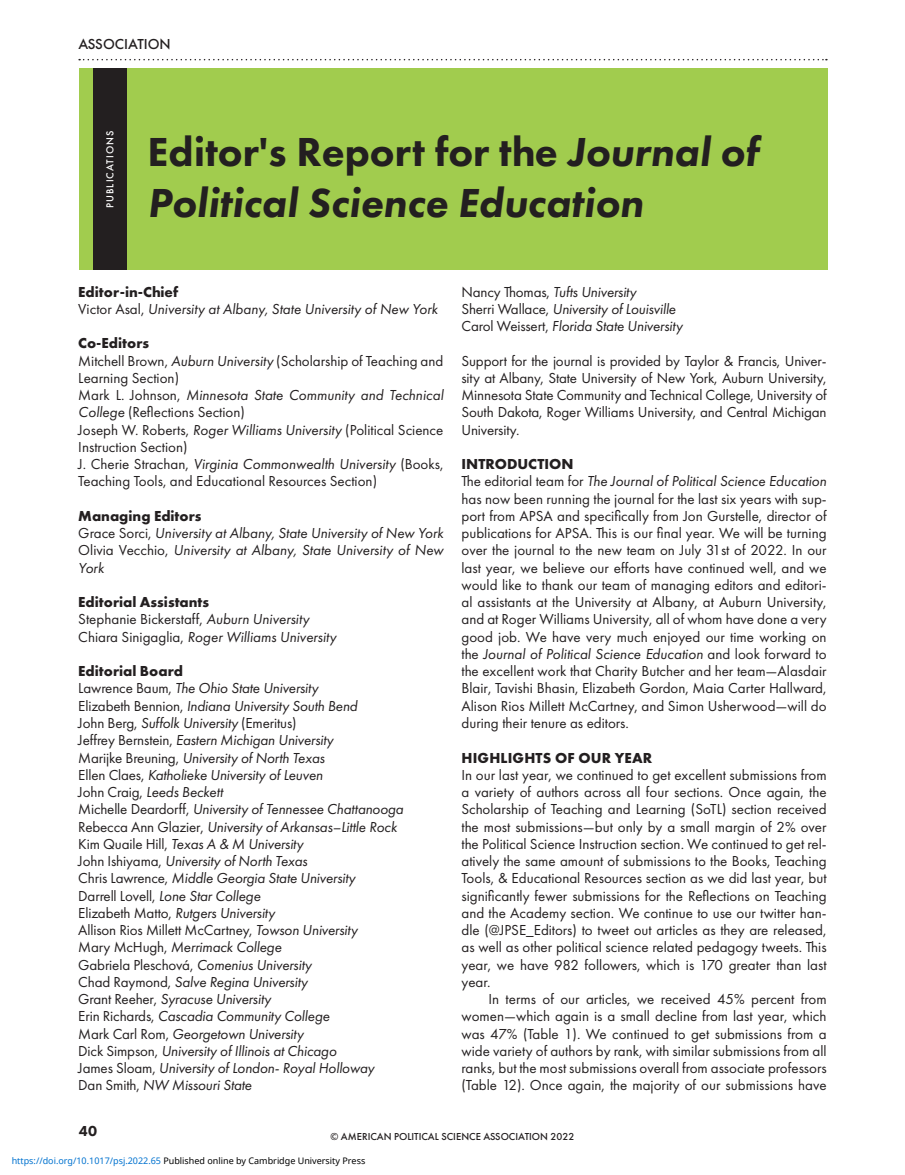
<style>
.page{position:relative;width:905px;height:1175px;background:#fff}
.page>*{position:absolute;margin:0;border:0;box-sizing:border-box;transform-origin:0 0}
.t1{font:800 42px "Futura PT";color:#231f20}
.t2{font:italic 800 42px "Futura PT";color:#231f20}
.t3{font:15px/17.2px "Futura PT";color:#231f20;text-align:justify}
.t4{font:italic 15px/17.2px "Futura PT";letter-spacing:-.01em;color:#231f20}
.t5{font:700 15px "Futura PT";letter-spacing:.01em;color:#231f20}
.t6{font:500 15px "Futura PT";color:#231f20}
.t7{font:800 15px "Futura PT";color:#231f20}
.t8{font:500 10.5px "Futura PT";color:#231f20}
.t9{font:500 10.5px "Futura PT";letter-spacing:.1em;color:#fff}
.t10{font:9px "Noto Sans";color:#000}
.s1{font-style:italic}
.s2{font-weight:700;font-style:normal}
.s3{font-style:normal}
.s4{font-weight:700}
.s5{color:#0172cf}
</style>
<div class="page">
<svg style="left:79px;top:59px;width:747px;height:1px"></svg>
<div style="left:80px;top:69px;width:748px;height:201px;background:#a1cc4e"></div>
<div style="left:93px;top:69px;width:33px;height:201px;background:#231f20"></div>
<p class="t6" style="left:78px;top:35px;width:94px">ASSOCIATION</p>
<p class="t9" style="left:104px;top:208px;width:79px;rotate:-90deg">PUBLICATIONS</p>
<h1 class="t1" style="left:147px;top:126px;width:612px">Editor's Report for the <span class="s1">Journal of</span></h1>
<h1 class="t2" style="left:147px;top:177px;width:497px">Political Science Education</h1>
<p class="t4" style="left:78px;top:283px;width:361px"><span class="s2">Editor-in-Chief<br></span><span class="s3">Victor Asal,</span> University at Albany, State University of New York</p>
<p class="t3" style="left:78px;top:334px;width:366px;text-align:left"><span class="s4">Co-Editors<br></span>Mitchell Brown, <span class="s1">Auburn University</span> (Scholarship of Teaching and Learning Section)<br>Mark L. Johnson, <span class="s1">Minnesota State Community and Technical College</span> (Reflections Section)<br>Joseph W. Roberts, <span class="s1">Roger Williams University</span> (Political Science Instruction Section)<br>J. Cherie Strachan, <span class="s1">Virginia Commonwealth University</span> (Books, Teaching Tools, and Educational Resources Section)</p>
<p class="t4" style="left:78px;top:507px;width:366px"><span class="s2">Managing Editors<br></span><span class="s3">Grace Sorci,</span> University at Albany, State University of New York <span class="s3">Olivia Vecchio,</span> University at Albany, State University of New York</p>
<p class="t4" style="left:78px;top:593px;width:260px"><span class="s2">Editorial Assistants<br></span><span class="s3">Stephanie Bickerstaff,</span> Auburn University<br><span class="s3">Chiara Sinigaglia,</span> Roger Williams University</p>
<p class="t4" style="left:78px;top:662px;width:327px"><span class="s2">Editorial Board<br></span><span class="s3">Lawrence Baum,</span> The Ohio State University<br><span class="s3">Elizabeth Bennion,</span> Indiana University South Bend<br><span class="s3">John Berg,</span> Suffolk University <span class="s3">(Emeritus)<br>Jeffrey Bernstein,</span> Eastern Michigan University<br><span class="s3">Marijke Breuning,</span> University of North Texas<br><span class="s3">Ellen Claes,</span> Katholieke University of Leuven<br><span class="s3">John Craig,</span> Leeds Beckett<br><span class="s3">Michelle Deardorff,</span> University of Tennessee Chattanooga <span class="s3">Rebecca Ann Glazier,</span> University of Arkansas–Little Rock <span class="s3">Kim Quaile Hill,</span> Texas A &amp; M University<br><span class="s3">John Ishiyama,</span> University of North Texas<br><span class="s3">Chris Lawrence,</span> Middle Georgia State University<br><span class="s3">Darrell Lovell,</span> Lone Star College<br><span class="s3">Elizabeth Matto,</span> Rutgers University<br><span class="s3">Allison Rios Millett McCartney,</span> Towson University<br><span class="s3">Mary McHugh,</span> Merrimack College<br><span class="s3">Gabriela Pleschová,</span> Comenius University<br><span class="s3">Chad Raymond,</span> Salve Regina University<br><span class="s3">Grant Reeher,</span> Syracuse University<br><span class="s3">Erin Richards,</span> Cascadia Community College<br><span class="s3">Mark Carl Rom,</span> Georgetown University<br><span class="s3">Dick Simpson,</span> University of Illinois at Chicago<br><span class="s3">James Sloam,</span> University of London- Royal Holloway<br><span class="s3">Dan Smith,</span> NW Missouri State</p>
<p class="t4" style="left:461px;top:283px;width:222px"><span class="s3">Nancy Thomas,</span> Tufts University<br><span class="s3">Sherri Wallace,</span> University of Louisville<br><span class="s3">Carol Weissert,</span> Florida State University</p>
<p class="t3" style="left:461px;top:352px;width:366px">Support for the journal is provided by Taylor &amp; Francis, Univer&shy;sity at Albany, State University of New York, Auburn University, Minnesota State Community and Technical College, University of South Dakota, Roger Williams University, and Central Michigan University.</p>
<p class="t3" style="left:461px;top:455px;width:367px;text-align:left"><span class="s4">INTRODUCTION<br></span>The editorial team for <span class="s1">The Journal of Political Science Education </span>has now been running the journal for the last six years with sup&shy;port from APSA and specifically from Jon Gurstelle, director of publications for APSA. This is our final year. We will be turning over the journal to the new team on July 31st of 2022. In our last year, we believe our efforts have continued well, and we would like to thank our team of managing editors and editori&shy;al assistants at the University at Albany, at Auburn University, and at Roger Williams University, all of whom have done a very good job. We have very much enjoyed our time working on the <span class="s1">Journal of Political Science Education</span> and look forward to the excellent work that Charity Butcher and her team—Alasdair Blair, Tavishi Bhasin, Elizabeth Gordon, Maia Carter Hallward, Alison Rios Millett McCartney, and Simon Usherwood—will do during their tenure as editors.</p>
<p class="t5" style="left:461px;top:748px;width:192px">HIGHLIGHTS OF OUR YEAR</p>
<p class="t3" style="left:461px;top:766px;width:367px">In our last year, we continued to get excellent submissions from a variety of authors across all four sections. Once again, the Scholarship of Teaching and Learning (SoTL) section received the most submissions—but only by a small margin of 2% over the Political Science Instruction section. We continued to get rel&shy;atively the same amount of submissions to the Books, Teaching Tools, &amp; Educational Resources section as we did last year, but significantly fewer submissions for the Reflections on Teaching and the Academy section. We continue to use our twitter han&shy;dle (@JPSE_Editors) to tweet out articles as they are released, as well as other political science related pedagogy tweets. This year, we have 982 followers, which is 170 greater than last year.</p>
<p class="t3" style="left:461px;top:990px;width:367px;text-indent:27px">In terms of our articles, we received 45% percent from women—which again is a small decline from last year, which was 47% (Table 1). We continued to get submissions from a wide variety of authors by rank, with similar submissions from all ranks, but the most submissions overall from associate professors (Table 12). Once again, the majority of our submissions have</p>
<p class="t7" style="left:79px;top:1121px;width:20px">40</p>
<p class="t8" style="left:330px;top:1130px;width:245px">© AMERICAN POLITICAL SCIENCE ASSOCIATION 2022</p>
<p class="t10" style="left:12px;top:1154px;width:355px"><span class="s5">https://doi.org/10.1017/psj.2022.65</span> Published online by Cambridge University Press</p>
</div>
